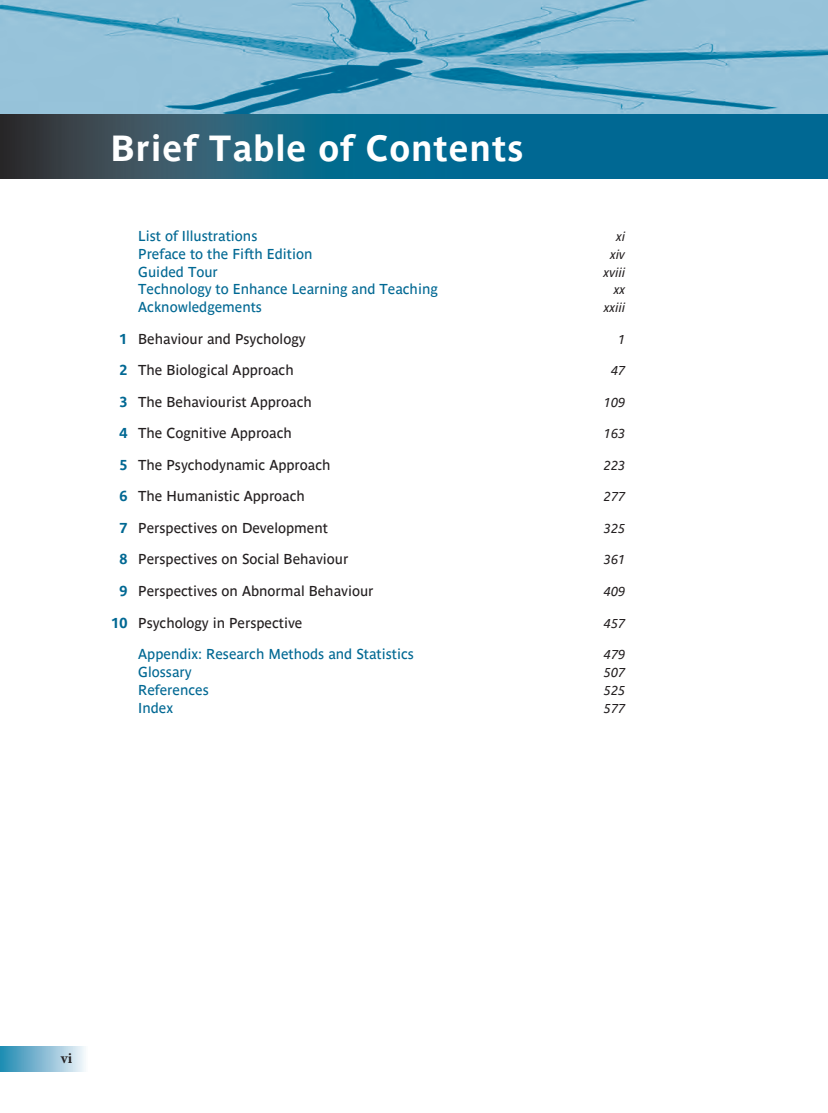
<style>
.page{position:relative;width:828px;height:1113px;background:#fff}
.page>*{position:absolute;margin:0;border:0;box-sizing:border-box;transform-origin:0 0}
.t1{font:700 36px "Parisine";letter-spacing:.025em;color:#fff}
.t2{font:700 15px "Minion Pro";color:#231f20}
.t3{font:14.25px "Parisine";color:#231f20}
.t4{font:14.25px "Parisine";color:#006893}
.t5{font:italic 12.75px "Parisine";color:#231f20}
.s1{font-weight:700;color:#006893}
</style>
<div class="page">
<div style="left:0;top:1046px;width:87px;height:25px;background:linear-gradient(to right,#1e88b1,#f4f5fa)"></div>
<img style="left:0;top:0;width:828px;height:115px">
<img style="left:0;top:115px;width:828px;height:64px">
<h1 class="t1" style="left:111px;top:127px;width:414px">Brief Table of Contents</h1>
<p class="t4" style="left:138px;top:227px;width:121px">List of Illustrations</p>
<p class="t5" style="left:616px;top:229px;width:11px">xi</p>
<p class="t4" style="left:138px;top:245px;width:176px">preface to the Fifth Edition</p>
<p class="t5" style="left:610px;top:247px;width:17px">xiv</p>
<p class="t4" style="left:138px;top:263px;width:81px">Guided Tour</p>
<p class="t5" style="left:603px;top:265px;width:23px">xviii</p>
<p class="t4" style="left:138px;top:281px;width:301px">Technology to Enhance Learning and Teaching</p>
<p class="t5" style="left:613px;top:283px;width:13px">xx</p>
<p class="t4" style="left:138px;top:299px;width:125px">Acknowledgements</p>
<p class="t5" style="left:604px;top:301px;width:23px">xxiii</p>
<p class="t3" style="left:120px;top:330px;width:187px"><span class="s1">1</span> Behaviour and psychology</p>
<p class="t5" style="left:618px;top:332px;width:9px">1</p>
<p class="t3" style="left:120px;top:362px;width:176px"><span class="s1">2</span> The Biological Approach</p>
<p class="t5" style="left:611px;top:364px;width:16px">47</p>
<p class="t3" style="left:120px;top:393px;width:194px"><span class="s1">3</span> The Behaviourist Approach</p>
<p class="t5" style="left:604px;top:395px;width:23px">109</p>
<p class="t3" style="left:120px;top:425px;width:174px"><span class="s1">4</span> The Cognitive Approach</p>
<p class="t5" style="left:604px;top:427px;width:23px">163</p>
<p class="t3" style="left:120px;top:456px;width:212px"><span class="s1">5</span> The psychodynamic Approach</p>
<p class="t5" style="left:604px;top:458px;width:23px">223</p>
<p class="t3" style="left:120px;top:488px;width:187px"><span class="s1">6</span> The Humanistic Approach</p>
<p class="t5" style="left:604px;top:490px;width:23px">277</p>
<p class="t3" style="left:120px;top:519px;width:210px"><span class="s1">7</span> perspectives on Development</p>
<p class="t5" style="left:604px;top:521px;width:23px">325</p>
<p class="t3" style="left:120px;top:551px;width:230px"><span class="s1">8</span> perspectives on Social Behaviour</p>
<p class="t5" style="left:604px;top:553px;width:23px">361</p>
<p class="t3" style="left:120px;top:582px;width:255px"><span class="s1">9</span> perspectives on Abnormal Behaviour</p>
<p class="t5" style="left:604px;top:584px;width:23px">409</p>
<p class="t3" style="left:112px;top:614px;width:192px"><span class="s1">10</span> psychology in perspective</p>
<p class="t5" style="left:604px;top:616px;width:23px">457</p>
<p class="t4" style="left:138px;top:645px;width:277px">Appendix: Research Methods and Statistics</p>
<p class="t5" style="left:604px;top:647px;width:23px">479</p>
<p class="t4" style="left:138px;top:663px;width:55px">Glossary</p>
<p class="t5" style="left:604px;top:665px;width:23px">507</p>
<p class="t4" style="left:138px;top:681px;width:72px">References</p>
<p class="t5" style="left:604px;top:683px;width:23px">525</p>
<p class="t4" style="left:138px;top:699px;width:36px">Index</p>
<p class="t5" style="left:604px;top:701px;width:23px">577</p>
<p class="t2" style="left:61px;top:1048px;width:13px">vi</p>
</div>
